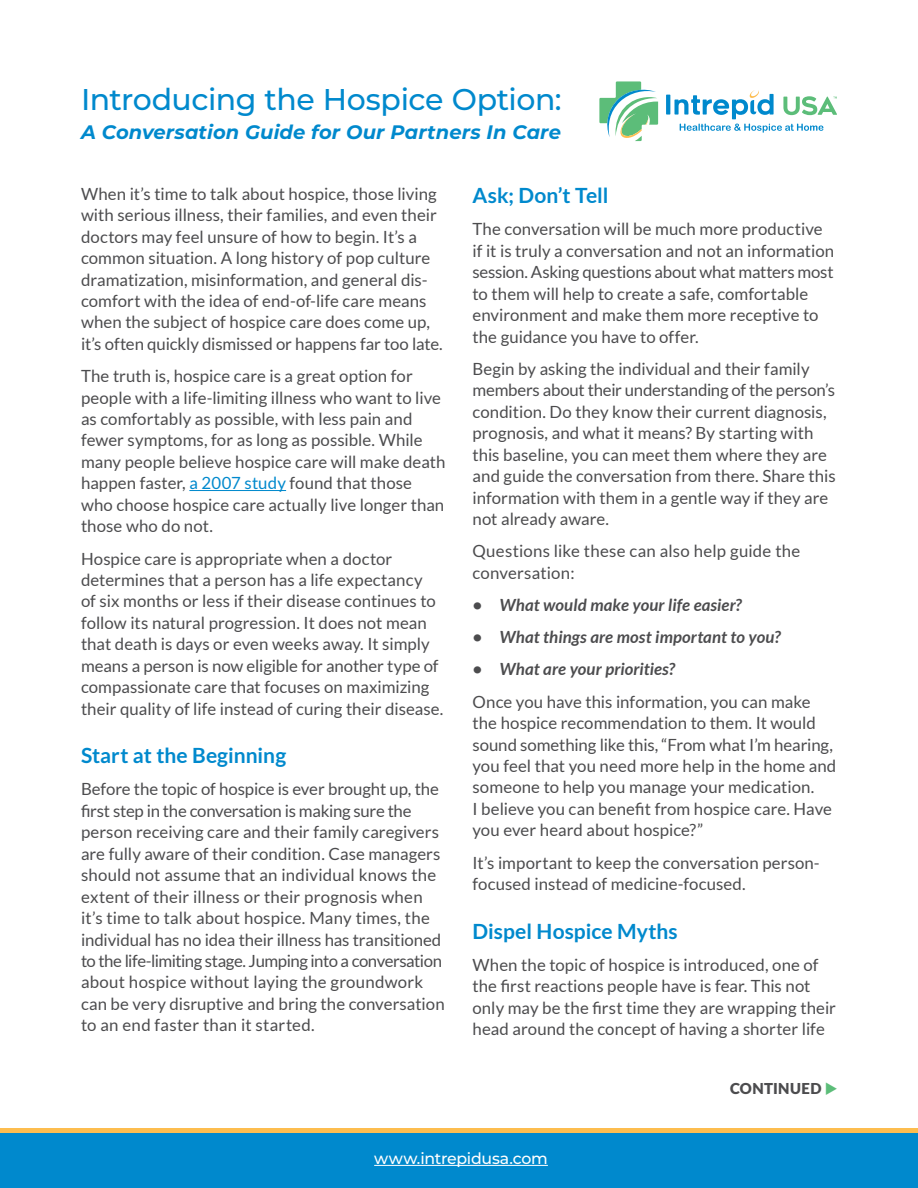
<style>
.page{position:relative;width:918px;height:1188px;background:#fff}
.page>*{position:absolute;margin:0;border:0;box-sizing:border-box;transform-origin:0 0}
.t1{font:500 30px "Montserrat";letter-spacing:-.015em;color:#0089cd}
.t2{font:700 21px "Lato";letter-spacing:.005em;color:#0089cd}
.t3{font:italic 700 19.5px "Montserrat";letter-spacing:.005em;color:#0089cd}
.t4{font:16.8px/21.5px "Lato";color:#4c4c4e}
.t5{font:italic 700 16.8px "Lato";letter-spacing:.005em;color:#4c4c4e}
.t6{font:500 15.75px "Montserrat";letter-spacing:-.015em;color:#fff}
.t7{font:900 15px "Lato";letter-spacing:.025em;color:#4c4c4e}
.s1{color:#0089cd}
.s2{color:#5cbd79}
</style>
<div class="page">
<svg style="left:666px;top:90px;width:171px;height:43px"></svg>
<svg style="left:599px;top:81px;width:59px;height:60px"></svg>
<hr style="left:189px;top:490px;width:97px;height:1px;background:#0089cd">
<div style="left:0;top:1133px;width:918px;height:55px;background:#0089cd"></div>
<div style="left:0;top:1128px;width:918px;height:5px;background:#fdbd4f"></div>
<hr style="left:374px;top:1165px;width:174px;height:1px;background:#fff">
<h1 class="t1" style="left:81px;top:87px;width:482px">Introducing the Hospice Option:</h1>
<p class="t3" style="left:81px;top:120px;width:481px">A Conversation Guide for Our Partners In Care</p>
<p class="t4" style="left:81px;top:184px;width:363px">When it’s time to talk about hospice, those living with serious illness, their families, and even their doctors may feel unsure of how to begin. It’s a common situation. A long history of pop culture dramatization, misinformation, and general dis&shy;comfort with the idea of end-of-life care means when the subject of hospice care does come up, it’s often quickly dismissed or happens far too late.</p>
<p class="t4" style="left:81px;top:366px;width:366px">The truth is, hospice care is a great option for people with a life-limiting illness who want to live as comfortably as possible, with less pain and fewer symptoms, for as long as possible. While many people believe hospice care will make death happen faster, <span class="s1">a 2007 study</span> found that those who choose hospice care actually live longer than those who do not.</p>
<p class="t4" style="left:81px;top:549px;width:364px">Hospice care is appropriate when a doctor determines that a person has a life expectancy<br>of six months or less if their disease continues to follow its natural progression. It does not mean that death is days or even weeks away. It simply means a person is now eligible for another type of compassionate care that focuses on maximizing their quality of life instead of curing their disease.</p>
<p class="t2" style="left:81px;top:747px;width:207px">Start at the Beginning</p>
<p class="t4" style="left:81px;top:780px;width:365px">Before the topic of hospice is ever brought up, the first step in the conversation is making sure the person receiving care and their family caregivers are fully aware of their condition. Case managers should not assume that an individual knows the extent of their illness or their prognosis when it’s time to talk about hospice. Many times, the individual has no idea their illness has transitioned to the life-limiting stage. Jumping into a conversation about hospice without laying the groundwork can be very disruptive and bring the conversation to an end faster than it started.</p>
<p class="t2" style="left:472px;top:187px;width:138px">Ask; Don’t Tell</p>
<p class="t4" style="left:472px;top:220px;width:363px">The conversation will be much more productive if it is truly a conversation and not an information session. Asking questions about what matters most to them will help to create a safe, comfortable environment and make them more receptive to the guidance you have to offer.</p>
<p class="t4" style="left:472px;top:359px;width:365px">Begin by asking the individual and their family members about their understanding of the person’s condition. Do they know their current diagnosis, prognosis, and what it means? By starting with this baseline, you can meet them where they are and guide the conversation from there. Share this information with them in a gentle way if they are not already aware.</p>
<p class="t4" style="left:472px;top:542px;width:329px">Questions like these can also help guide the conversation:</p>
<p class="t5" style="left:472px;top:598px;width:271px">• What would make your life easier?</p>
<p class="t5" style="left:472px;top:630px;width:310px">• What things are most important to you?</p>
<p class="t5" style="left:472px;top:663px;width:204px">• What are your priorities?</p>
<p class="t4" style="left:472px;top:692px;width:365px">Once you have this information, you can make the hospice recommendation to them. It would sound something like this, “From what I’m hearing, you feel that you need more help in the home and someone to help you manage your medication.<br>I believe you can benefit from hospice care. Have you ever heard about hospice?”</p>
<p class="t4" style="left:472px;top:853px;width:349px">It’s important to keep the conversation person&shy;focused instead of medicine-focused.</p>
<p class="t2" style="left:472px;top:922px;width:207px">Dispel Hospice Myths</p>
<p class="t4" style="left:472px;top:955px;width:365px">When the topic of hospice is introduced, one of the first reactions people have is fear. This not only may be the first time they are wrapping their head around the concept of having a shorter life</p>
<p class="t7" style="left:730px;top:1080px;width:110px">CONTINUED <span class="s2">◆</span></p>
<p class="t6" style="left:374px;top:1152px;width:175px">www.intrepidusa.com</p>
</div>
